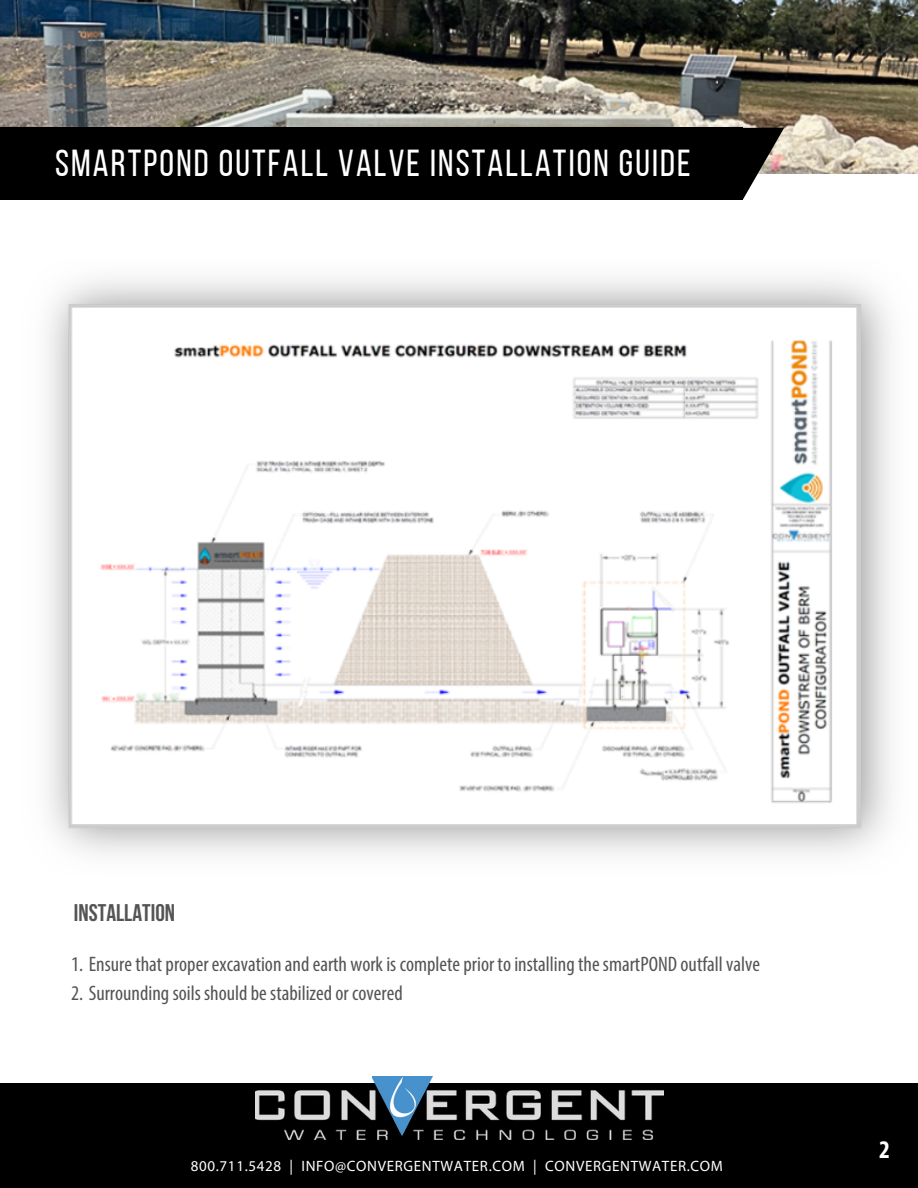
<style>
.page{position:relative;width:918px;height:1188px;background:#fff}
.page>*{position:absolute;margin:0;border:0;box-sizing:border-box;transform-origin:0 0}
.t1{font:37.5px "Bebas Neue";letter-spacing:.055em;color:#fff}
.t2{font:700 condensed 25.5px "Myriad Pro";color:#fff}
.t3{font:700 24px "Bebas Neue";color:#545454}
.t4{font:condensed 21px "Myriad Pro";color:#545454}
.t5{font:15px "Myriad Pro";letter-spacing:.045em;color:#fff}
</style>
<div class="page">
<img style="left:0;top:0;width:918px;height:173px">
<div style="left:0;top:1084px;width:918px;height:104px;background:#000"></div>
<img style="left:255px;top:1083px;width:408px;height:57px">
<img style="left:372px;top:1076px;width:61px;height:60px">
<img style="left:47px;top:279px;width:844px;height:575px">
<div style="left:0;top:128px;width:742px;height:72px;background:#000"></div>
<svg style="left:701px;top:127px;width:83px;height:73px"></svg>
<p class="t1" style="left:55px;top:148px;width:637px">SMARTPOND OUTFALL VALVE INSTALLATION GUiDE</p>
<p class="t3" style="left:74px;top:903px;width:103px">INSTALLATION</p>
<h1 class="t4" style="left:71px;top:955px;width:690px">1. Ensure that proper excavation and earth work is complete prior to installing the smartPOND outfall valve</h1>
<p class="t4" style="left:71px;top:984px;width:333px">2. Surrounding soils should be stabilized or covered</p>
<p class="t5" style="left:191px;top:1159px;width:534px">800.711.5428 | INFO@CONVERGENTWATER.COM | CONVERGENTWATER.COM</p>
<p class="t2" style="left:879px;top:1139px;width:12px">2</p>
</div>
